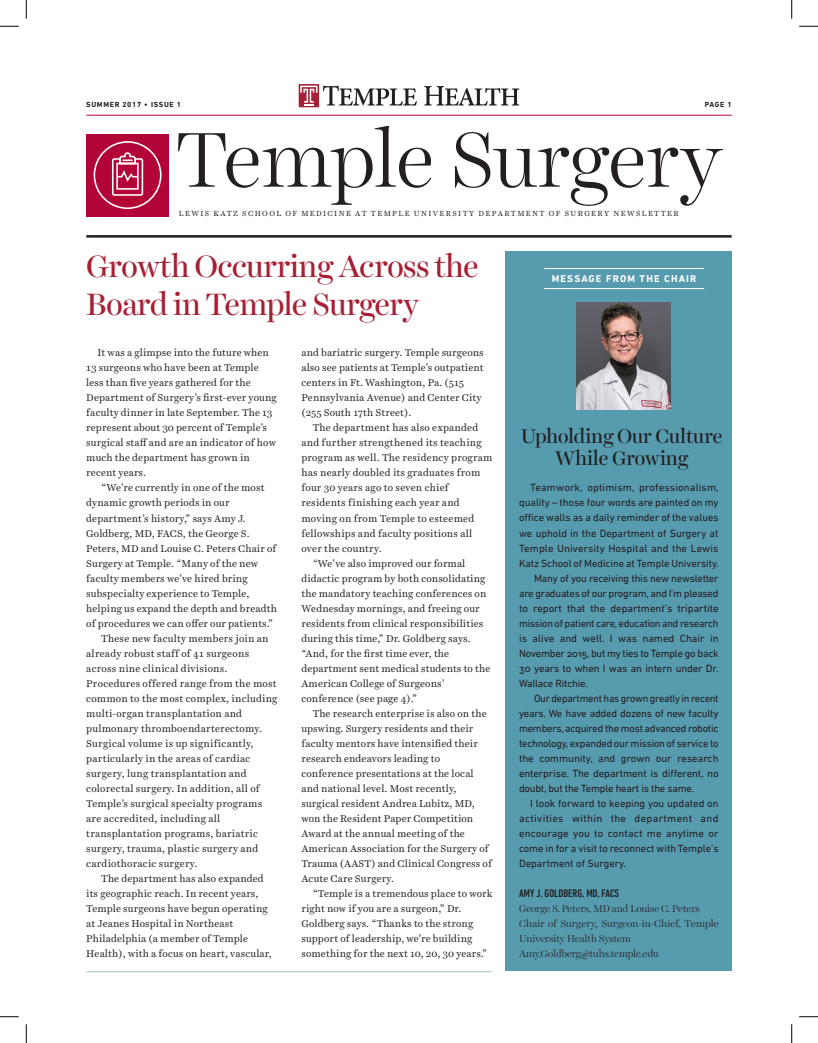
<style>
.page{position:relative;width:818px;height:1043px;background:#fff}
.page>*{position:absolute;margin:0;border:0;box-sizing:border-box;transform-origin:0 0}
.Head__18_20{font:300 78.75px "Harriet Display";letter-spacing:-.005em;color:#231f20}
.Head__18_20-2{font:31.25px/38.8px "Harriet Display";letter-spacing:-.02em;color:#a62035}
.Head_k_o__16_20{font:20px/22.5px "Harriet Display";letter-spacing:-.01em;color:#231f20;text-align:center}
.Chair_Byline{font:500 condensed 11.25px "DIN Next LT Pro";color:#231f20}
.Body_Sidebar__8_12{font:10.62px/15px "DIN Next LT Pro";letter-spacing:-.01em;color:#231f20;text-align:justify}
.Body__8_12{font:10px/15px "Harriet Text";letter-spacing:.01em;color:#231f20}
.Chair_Title{font:300 10px/15px "Harriet Display";color:#231f20}
.t1{font:700 10px "DIN Next LT Pro";letter-spacing:.11em;color:#fff}
.t2{font:7.5px "Harriet Text";letter-spacing:.18em;color:#231f20}
.t3{font:700 7.5px "DIN Next LT Pro";letter-spacing:.09em;color:#231f20}
</style>
<div class="page">
<hr style="left:86px;top:115px;width:645px;height:1px;background:#b30437">
<hr style="left:86px;top:235px;width:645px;height:3px;background:#231f20">
<div style="left:86px;top:134px;width:83px;height:82px;background:#b30437"></div>
<svg style="left:93px;top:141px;width:69px;height:68px"></svg>
<div style="left:116px;top:163px;width:23px;height:27px;border:2px solid #fff"></div>
<svg style="left:424px;top:86px;width:95px;height:19px"></svg>
<svg style="left:323px;top:85px;width:94px;height:20px"></svg>
<svg style="left:299px;top:84px;width:20px;height:23px"></svg>
<svg style="left:300px;top:86px;width:17px;height:20px"></svg>
<hr style="left:86px;top:971px;width:405px;height:1px;background:#9bc4ca">
<div style="left:505px;top:251px;width:226px;height:720px;background:#579baf"></div>
<hr style="left:544px;top:288px;width:160px;height:1px;background:#fff">
<hr style="left:544px;top:268px;width:160px;height:1px;background:#fff">
<img style="left:576px;top:302px;width:94px;height:107px">
<svg style="left:0;top:25px;width:19px;height:2px"></svg>
<svg style="left:799px;top:25px;width:19px;height:2px"></svg>
<svg style="left:0;top:1016px;width:19px;height:1px"></svg>
<svg style="left:799px;top:1016px;width:19px;height:1px"></svg>
<svg style="left:25px;top:0;width:2px;height:19px"></svg>
<svg style="left:25px;top:1024px;width:2px;height:18px"></svg>
<svg style="left:791px;top:0;width:1px;height:19px"></svg>
<svg style="left:791px;top:1024px;width:1px;height:18px"></svg>
<p class="t3" style="left:86px;top:100px;width:96px">SUMMER 2017 • ISSUE 1</p>
<p class="t3" style="left:704px;top:100px;width:28px">PAGE 1</p>
<p class="Head__18_20" style="left:176px;top:104px;width:548px">Temple Surgery</p>
<p class="t2" style="left:179px;top:208px;width:501px">LEWIS KATZ SCHOOL OF MEDICINE AT TEMPLE UNIVERSITY DEPARTMENT OF SURGERY NEWSLETTER</p>
<p class="Head__18_20-2" style="left:86px;top:246px;width:394px">Growth Occurring Across the<br>Board in Temple Surgery</p>
<p class="Body__8_12" style="left:86px;top:345px;width:192px;text-indent:11px">It was a glimpse into the future when 13 surgeons who have been at Temple less than five years gathered for the Department of Surgery’s first-ever young faculty dinner in late September. The 13 represent about 30 percent of Temple’s surgical staff and are an indicator of how much the department has grown in recent years.</p>
<p class="Body__8_12" style="left:86px;top:480px;width:192px;text-indent:15px">“We’re currently in one of the most dynamic growth periods in our department’s history,” says Amy J.<br>Goldberg, MD, FACS, the George S.<br>Peters, MD and Louise C. Peters Chair of Surgery at Temple. “Many of the new faculty members we’ve hired bring subspecialty experience to Temple, helping us expand the depth and breadth of procedures we can offer our patients.”</p>
<p class="Body__8_12" style="left:86px;top:630px;width:193px;text-indent:15px">These new faculty members join an already robust staff of 41 surgeons across nine clinical divisions.<br>Procedures offered range from the most common to the most complex, including multi-organ transplantation and pulmonary thromboendarterectomy.<br>Surgical volume is up significantly, particularly in the areas of cardiac surgery, lung transplantation and colorectal surgery. In addition, all of Temple’s surgical specialty programs are accredited, including all transplantation programs, bariatric surgery, trauma, plastic surgery and cardiothoracic surgery.</p>
<p class="Body__8_12" style="left:86px;top:870px;width:187px;text-indent:15px">The department has also expanded its geographic reach. In recent years, Temple surgeons have begun operating at Jeanes Hospital in Northeast Philadelphia (a member of Temple Health), with a focus on heart, vascular,</p>
<p class="Body__8_12" style="left:301px;top:345px;width:184px">and bariatric surgery. Temple surgeons also see patients at Temple’s outpatient centers in Ft. Washington, Pa. (515<br>Pennsylvania Avenue) and Center City (255 South 17th Street).</p>
<p class="Body__8_12" style="left:301px;top:420px;width:192px;text-indent:11px">The department has also expanded and further strengthened its teaching program as well. The residency program has nearly doubled its graduates from four 30 years ago to seven chief residents finishing each year and moving on from Temple to esteemed fellowships and faculty positions all over the country.</p>
<p class="Body__8_12" style="left:301px;top:555px;width:190px;text-indent:11px">“We’ve also improved our formal didactic program by both consolidating the mandatory teaching conferences on Wednesday mornings, and freeing our residents from clinical responsibilities during this time,” Dr. Goldberg says. “And, for the first time ever, the department sent medical students to the American College of Surgeons’ conference (see page 4).”</p>
<p class="Body__8_12" style="left:301px;top:705px;width:192px;text-indent:11px">The research enterprise is also on the upswing. Surgery residents and their faculty mentors have intensified their research endeavors leading to conference presentations at the local and national level. Most recently, surgical resident Andrea Lubitz, MD, won the Resident Paper Competition Award at the annual meeting of the American Association for the Surgery of Trauma (AAST) and Clinical Congress of Acute Care Surgery.</p>
<p class="Body__8_12" style="left:301px;top:885px;width:192px;text-indent:11px">“Temple is a tremendous place to work right now if you are a surgeon,” Dr.<br>Goldberg says. “Thanks to the strong support of leadership, we’re building something for the next 10, 20, 30 years.”</p>
<p class="t1" style="left:551px;top:273px;width:146px">MESSAGE FROM THE CHAIR</p>
<p class="Head_k_o__16_20" style="left:520px;top:424px;width:203px">Upholding Our Culture<br>While Growing</p>
<p class="Body_Sidebar__8_12" style="left:519px;top:480px;width:201px;text-indent:11px">Teamwork, optimism, professionalism, quality – those four words are painted on my office walls as a daily reminder of the values we uphold in the Department of Surgery at Temple University Hospital and the Lewis Katz School of Medicine at Temple University.</p>
<p class="Body_Sidebar__8_12" style="left:519px;top:570px;width:201px;text-indent:15px">Many of you receiving this new newsletter are graduates of our program, and I’m pleased to report that the department’s tripartite mission of patient care, education and research is alive and well. I was named Chair in November 2015, but my ties to Temple go back 30 years to when I was an intern under Dr.<br>Wallace Ritchie.</p>
<p class="Body_Sidebar__8_12" style="left:519px;top:690px;width:201px;text-indent:15px">Our department has grown greatly in recent years. We have added dozens of new faculty members, acquired the most advanced robotic technology, expanded our mission of service to the community, and grown our research enterprise. The department is different, no doubt, but the Temple heart is the same.</p>
<p class="Body_Sidebar__8_12" style="left:519px;top:795px;width:201px;text-indent:11px">I look forward to keeping you updated on activities within the department and encourage you to contact me anytime or come in for a visit to reconnect with Temple’s Department of Surgery.</p>
<p class="Chair_Byline" style="left:519px;top:886px;width:101px">AMY J. GOLDBERG, MD, FACS</p>
<p class="Chair_Title" style="left:519px;top:900px;width:182px">George S. Peters, MD and Louise C. Peters</p>
<p class="Chair_Title" style="left:519px;top:915px;width:201px">Chair of Surgery, Surgeon-in-Chief, Temple<br>University Health System</p>
<p class="Chair_Title" style="left:519px;top:945px;width:141px">Amy.Goldberg@tuhs.temple.edu</p>
</div>
